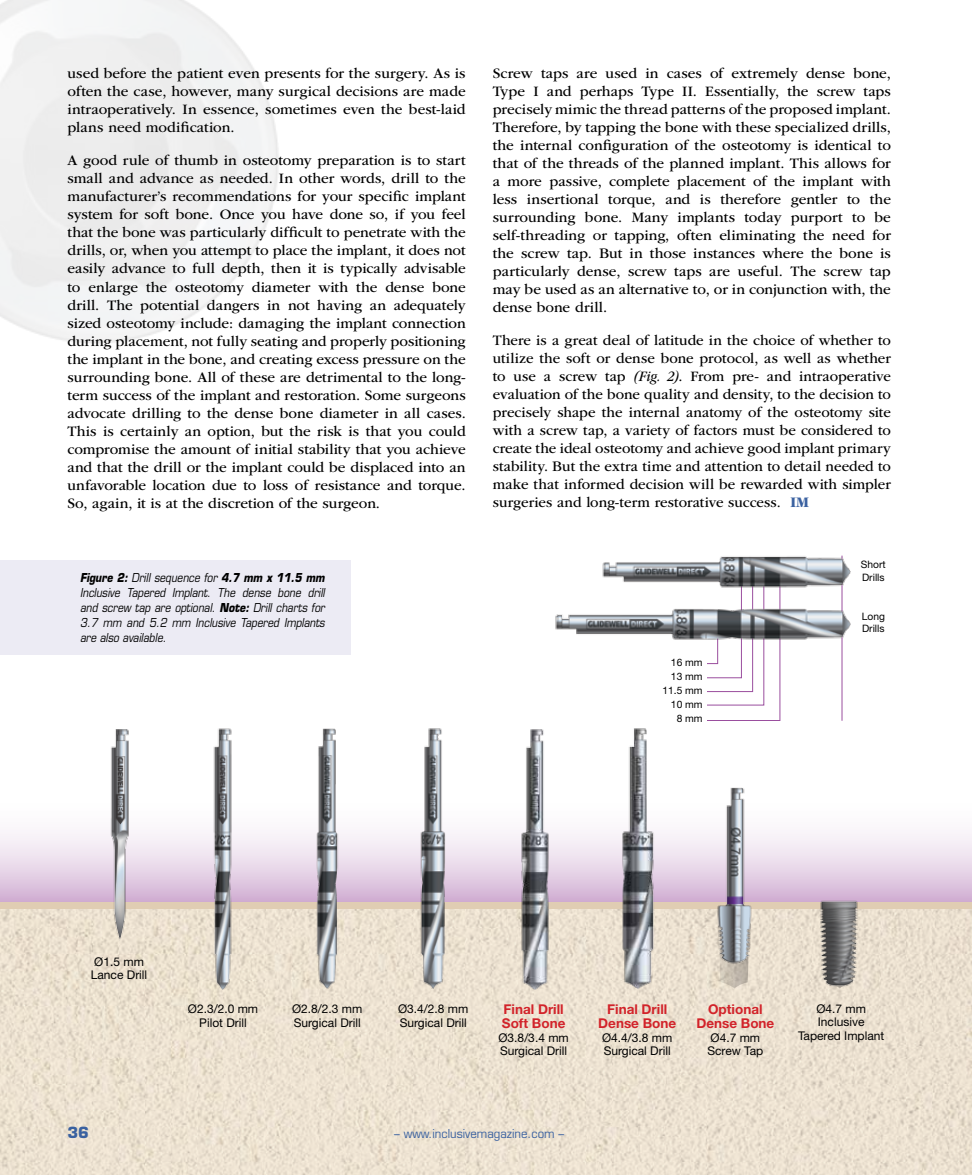
<style>
.page{position:relative;width:972px;height:1175px;background:#fff}
.page>*{position:absolute;margin:0;border:0;box-sizing:border-box;transform-origin:0 0}
.t1{font:15px/18px "ITC Garamond Std";color:#000;text-align:justify}
.t2{font:700 15px "Eurostile LT Std";color:#3a61a0}
.t3{font:700 13.5px/14.4px "Helvetica Neue LT Std";color:#d2232a;text-align:center}
.t4{font:italic 12px/15px "Eurostile LT Std";color:#000;text-align:justify;scale:.85 1}
.t5{font:12px/13.5px "Helvetica Neue LT Std";color:#000}
.t6{font:12px "Eurostile LT Std";color:#3a61a0;scale:.95 1}
.t7{font:10.2px/14.1px "Helvetica Neue LT Std";color:#000}
.s1{font-weight:700}
.s2{font-style:italic}
.s3{font-family:"Kepler Std";font-weight:900;color:#3a61a0}
</style>
<div class="page">
<div style="left:0;top:560px;width:350px;height:95px;background:#ecebf4"></div>
<svg style="left:0;top:833px;width:972px;height:69px;background:#e7d5e8"></svg>
<img style="left:0;top:909px;width:972px;height:265px">
<div style="left:0;top:902px;width:972px;height:7px;background:#e0cdb3"></div>
<img style="left:104px;top:729px;width:33px;height:219px">
<img style="left:206px;top:728px;width:47px;height:261px">
<img style="left:304px;top:728px;width:55px;height:260px">
<img style="left:412px;top:728px;width:46px;height:261px">
<img style="left:607px;top:728px;width:54px;height:260px">
<img style="left:515px;top:729px;width:35px;height:260px">
<svg style="left:718px;top:965px;width:32px;height:23px"></svg>
<img style="left:713px;top:787px;width:42px;height:178px">
<img style="left:818px;top:896px;width:46px;height:93px">
<hr style="left:842px;top:555px;width:1px;height:165px;background:#9a4e9e">
<svg style="left:707px;top:591px;width:73px;height:130px"></svg>
<img style="left:555px;top:608px;width:296px;height:35px">
<img style="left:602px;top:555px;width:249px;height:36px">
<p class="t1" style="left:68px;top:64px;width:400px">used before the patient even presents for the surgery. As is often the case, however, many surgical decisions are made intraoperatively. In essence, sometimes even the best-laid plans need modification.</p>
<p class="t1" style="left:68px;top:152px;width:400px">A good rule of thumb in osteotomy preparation is to start small and advance as needed. In other words, drill to the manufacturer’s recommendations for your specific implant system for soft bone. Once you have done so, if you feel that the bone was particularly difficult to penetrate with the drills, or, when you attempt to place the implant, it does not easily advance to full depth, then it is typically advisable to enlarge the osteotomy diameter with the dense bone drill. The potential dangers in not having an adequately sized osteotomy include: damaging the implant connection during placement, not fully seating and properly positioning the implant in the bone, and creating excess pressure on the surrounding bone. All of these are detrimental to the long&shy;term success of the implant and restoration. Some surgeons advocate drilling to the dense bone diameter in all cases.<br>This is certainly an option, but the risk is that you could compromise the amount of initial stability that you achieve and that the drill or the implant could be displaced into an unfavorable location due to loss of resistance and torque.<br>So, again, it is at the discretion of the surgeon.</p>
<p class="t4" style="left:80px;top:570px;width:289px"><span class="s1">Figure 2:</span> Drill sequence for <span class="s1">4.7 mm x 11.5 mm </span>Inclusive Tapered Implant. The dense bone drill and screw tap are optional. <span class="s1">Note:</span> Drill charts for 3.7 mm and 5.2 mm Inclusive Tapered Implants are also available.</p>
<p class="t1" style="left:493px;top:64px;width:400px">Screw taps are used in cases of extremely dense bone, Type I and perhaps Type II. Essentially, the screw taps precisely mimic the thread patterns of the proposed implant.<br>Therefore, by tapping the bone with these specialized drills, the internal configuration of the osteotomy is identical to that of the threads of the planned implant. This allows for a more passive, complete placement of the implant with less insertional torque, and is therefore gentler to the surrounding bone. Many implants today purport to be self-threading or tapping, often eliminating the need for the screw tap. But in those instances where the bone is particularly dense, screw taps are useful. The screw tap may be used as an alternative to, or in conjunction with, the dense bone drill.</p>
<p class="t1" style="left:493px;top:332px;width:400px">There is a great deal of latitude in the choice of whether to utilize the soft or dense bone protocol, as well as whether to use a screw tap <span class="s2">(Fig. 2)</span>. From pre- and intraoperative evaluation of the bone quality and density, to the decision to precisely shape the internal anatomy of the osteotomy site with a screw tap, a variety of factors must be considered to create the ideal osteotomy and achieve good implant primary stability. But the extra time and attention to detail needed to make that informed decision will be rewarded with simpler surgeries and long-term restorative success. <span class="s3">IM</span></p>
<p class="t7" style="left:861px;top:557px;width:26px;line-height:12.8px">Short<br>Drills</p>
<p class="t7" style="left:662px;top:655px;width:42px;text-align:right">16 mm<br>13 mm<br>11.5 mm<br>10 mm<br>8 mm</p>
<p class="t7" style="left:862px;top:609px;width:25px;line-height:12.8px">Long<br>Drills</p>
<p class="t5" style="left:91px;top:954px;width:58px">Ø1.5 mm<br>Lance Drill</p>
<p class="t3" style="left:696px;top:1001px;width:80px">Optional<br>Dense Bone</p>
<p class="t5" style="left:707px;top:1030px;width:57px">Ø4.7 mm<br>Screw Tap</p>
<p class="t5" style="left:188px;top:1002px;width:72px;text-align:center">Ø2.3/2.0 mm<br>Pilot Drill</p>
<p class="t5" style="left:798px;top:1001px;width:88px;text-align:center">Ø4.7 mm<br>Inclusive<br>Tapered Implant</p>
<p class="t5" style="left:292px;top:1002px;width:72px">Ø2.8/2.3 mm<br>Surgical Drill</p>
<p class="t5" style="left:398px;top:1002px;width:72px">Ø3.4/2.8 mm<br>Surgical Drill</p>
<p class="t3" style="left:502px;top:1001px;width:65px;text-align:left">Final Drill<br>Soft Bone</p>
<p class="t5" style="left:499px;top:1030px;width:72px">Ø3.8/3.4 mm<br>Surgical Drill</p>
<p class="t3" style="left:598px;top:1001px;width:80px">Final Drill<br>Dense Bone</p>
<p class="t5" style="left:602px;top:1030px;width:72px">Ø4.4/3.8 mm<br>Surgical Drill</p>
<p class="t2" style="left:68px;top:1123px;width:23px">36</p>
<p class="t6" style="left:394px;top:1126px;width:181px">– www.inclusivemagazine.com –</p>
</div>
